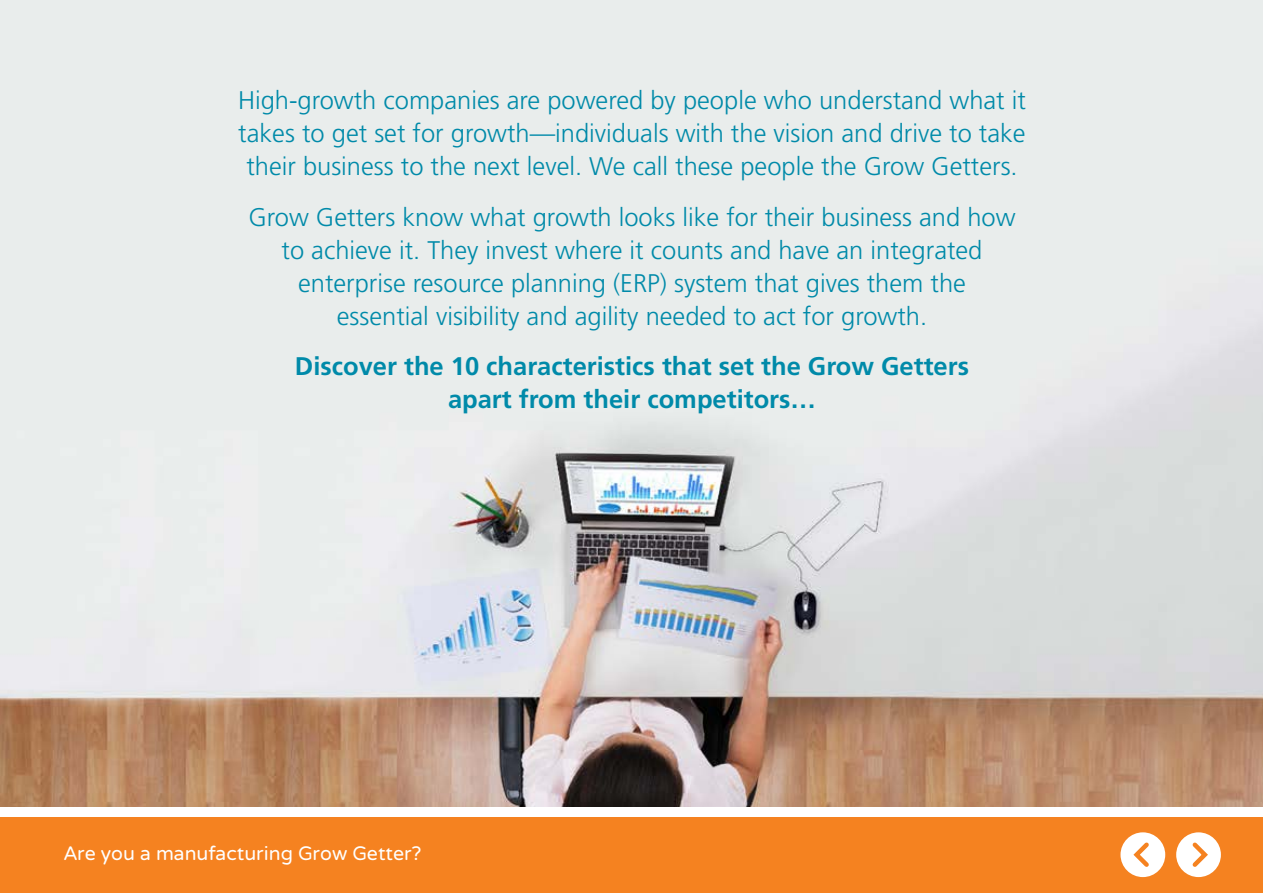
<style>
.page{position:relative;width:1263px;height:893px;background:#fff}
.page>*{position:absolute;margin:0;border:0;box-sizing:border-box;transform-origin:0 0}
.t1{font:300 25.5px/33px "Frutiger LT Std";color:#008aa9;text-align:center}
.t2{font:700 25.5px/33px "Frutiger LT Std";color:#008aa9;text-align:center}
.t3{font:19.5px "Varela Round";color:#fff}
</style>
<div class="page">
<img style="left:0;top:0;width:1263px;height:807px">
<div style="left:0;top:816px;width:1263px;height:77px;background:#f58220"></div>
<div style="left:1176px;top:832px;width:45px;height:45px;background:#fff;border-radius:50%"></div>
<svg style="left:1192px;top:842px;width:16px;height:25px"></svg>
<div style="left:1120px;top:832px;width:45px;height:45px;background:#fff;border-radius:50%"></div>
<svg style="left:1133px;top:842px;width:16px;height:25px"></svg>
<p class="t1" style="left:238px;top:85px;width:789px">High-growth companies are powered by people who understand what it takes to get set for growth—individuals with the vision and drive to take their business to the next level. We call these people the Grow Getters.</p>
<p class="t1" style="left:248px;top:201px;width:769px">Grow Getters know what growth looks like for their business and how to achieve it. They invest where it counts and have an integrated enterprise resource planning (ERP) system that gives them the<br>essential visibility and agility needed to act for growth.</p>
<p class="t2" style="left:295px;top:349px;width:675px">Discover the 10 characteristics that set the Grow Getters apart from their competitors…</p>
<p class="t3" style="left:64px;top:842px;width:359px">Are you a manufacturing Grow Getter?</p>
</div>
